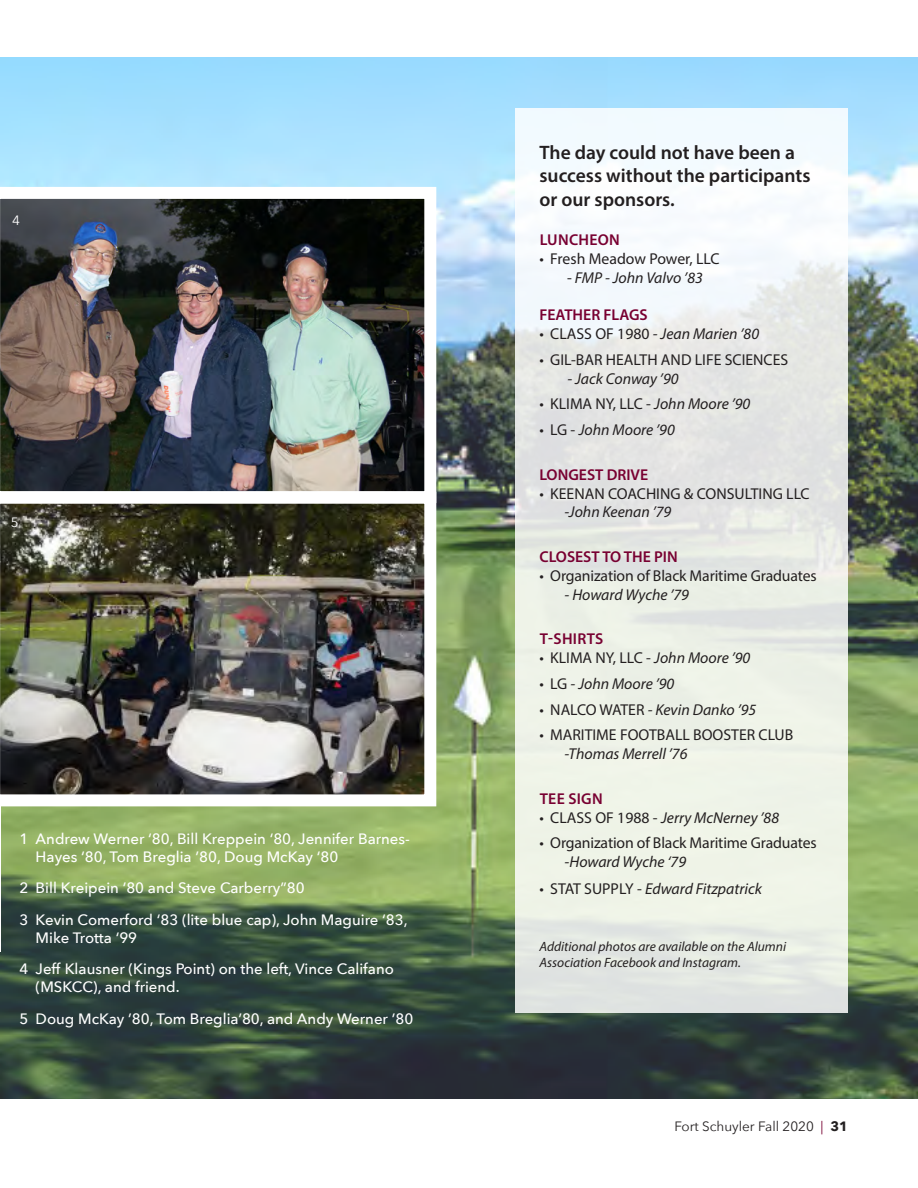
<style>
.page{position:relative;width:918px;height:1188px;background:#fff}
.page>*{position:absolute;margin:0;border:0;box-sizing:border-box;transform-origin:0 0}
.Body_text{font:600 19.5px/23.4px "Myriad Pro";color:#231f20}
.Body_text-2{font:15.75px/18.9px "Myriad Pro";letter-spacing:-.005em;color:#231f20}
.Body_text-3{font:italic 15.75px "Myriad Pro";color:#231f20}
.Questions{font:600 15.75px "Myriad Pro";color:#780031}
.Questions-2{font:600 15.75px "Myriad Pro";letter-spacing:.02em;color:#780031}
.t1{font:500 15px/18px "Avenir Next";color:#fff}
.Body_text-4{font:italic 13.5px/16.2px "Myriad Pro";color:#231f20}
.t2{font:13.5px "Avenir Next";color:#231f20}
.Byline{font:13.5px "Avenir Next";color:#fff}
.s1{font-style:normal}
.s2{font-style:italic}
.s3{color:#780031}
.s4{font-weight:700}
</style>
<div class="page">
<img style="left:0;top:57px;width:918px;height:1042px">
<hr style="left:0;top:314px;width:1px;height:638px;background:#fff">
<img style="left:0;top:503px;width:436px;height:303px">
<img style="left:0;top:187px;width:436px;height:316px">
<svg style="left:515px;top:109px;width:333px;height:904px;fill:#edf2e7"></svg>
<p class="Byline" style="left:12px;top:209px;width:9px">4</p>
<p class="Byline" style="left:11px;top:510px;width:9px">5</p>
<p class="t1" style="left:36px;top:829px;width:376px;text-indent:-16px">1 Andrew Werner ‘80, Bill Kreppein ‘80, Jennifer Barnes-<br>Hayes ‘80, Tom Breglia ’80, Doug McKay ‘80</p>
<p class="t1" style="left:19px;top:879px;width:287px">2 Bill Kreipein ’80 and Steve Carberry”80</p>
<p class="t1" style="left:36px;top:910px;width:374px;text-indent:-16px">3 Kevin Comerford ‘83 (lite blue cap), John Maguire ‘83,<br>Mike Trotta ‘99</p>
<p class="t1" style="left:36px;top:960px;width:360px;text-indent:-16px">4 Jeff Klausner (Kings Point) on the left, Vince Califano (MSKCC), and friend.</p>
<p class="t1" style="left:19px;top:1009px;width:395px">5 Doug McKay ’80, Tom Breglia’80, and Andy Werner ’80</p>
<p class="Body_text" style="left:540px;top:140px;width:273px">The day could not have been a success without the participants or our sponsors.</p>
<p class="Questions-2" style="left:540px;top:229px;width:82px">LUNCHEON</p>
<p class="Body_text-2" style="left:540px;top:249px;width:182px">• Fresh Meadow Power, LLC</p>
<p class="Body_text-3" style="left:567px;top:268px;width:137px"><span class="s1">-</span> FMP - John Valvo ’83</p>
<p class="Questions" style="left:540px;top:305px;width:110px">FEATHER FLAGS</p>
<p class="Body_text-3" style="left:540px;top:324px;width:221px"><span class="s1">• CLASS OF 1980</span> - Jean Marien ’80</p>
<p class="Body_text-2" style="left:540px;top:350px;width:250px">• GIL-BAR HEALTH AND LIFE SCIENCES</p>
<p class="Body_text-3" style="left:568px;top:369px;width:112px">- Jack Conway ’90</p>
<p class="Body_text-2" style="left:540px;top:394px;width:212px">• KLIMA NY, LLC - <span class="s2">John Moore ’90</span></p>
<p class="Body_text-3" style="left:540px;top:420px;width:137px"><span class="s1">• LG -</span> John Moore ’90</p>
<p class="Questions" style="left:540px;top:464px;width:110px">LONGEST DRIVE</p>
<p class="Body_text-2" style="left:565px;top:484px;width:247px;text-indent:-25px">• KEENAN COACHING &amp; CONSULTING LLC <span class="s2">-John Keenan ’79</span></p>
<p class="Questions" style="left:540px;top:547px;width:140px">CLOSEST TO THE PIN</p>
<p class="Body_text-2" style="left:540px;top:566px;width:279px">• Organization of Black Maritime Graduates</p>
<p class="Body_text-3" style="left:565px;top:585px;width:126px">- Howard Wyche ’79</p>
<p class="Questions" style="left:540px;top:629px;width:65px">T-SHIRTS</p>
<p class="Body_text-2" style="left:540px;top:648px;width:212px">• KLIMA NY, LLC - <span class="s2">John Moore ’90</span></p>
<p class="Body_text-3" style="left:540px;top:674px;width:136px"><span class="s1">• LG</span> - John Moore ’90</p>
<p class="Body_text-3" style="left:540px;top:700px;width:218px"><span class="s1">• NALCO WATER</span> - Kevin Danko ’95</p>
<p class="Body_text-2" style="left:565px;top:725px;width:230px;text-indent:-25px">• MARITIME FOOTBALL BOOSTER CLUB <span class="s2">-Thomas Merrell ’76</span></p>
<p class="Questions" style="left:540px;top:788px;width:65px">TEE SIGN</p>
<p class="Body_text-3" style="left:540px;top:808px;width:241px"><span class="s1">• CLASS OF 1988 -</span> Jerry McNerney ’88</p>
<p class="Body_text-2" style="left:565px;top:833px;width:254px;text-indent:-25px">• Organization of Black Maritime Graduates <span class="s2">-Howard Wyche ‘79</span></p>
<p class="Body_text-3" style="left:540px;top:879px;width:224px"><span class="s1">• STAT SUPPLY -</span> Edward Fitzpatrick</p>
<p class="Body_text-4" style="left:540px;top:938px;width:248px">Additional photos are available on the Alumni<br>Association Facebook and Instagram.</p>
<p class="t2" style="left:675px;top:1115px;width:175px">Fort Schuyler Fall 2020 <span class="s3">|</span> <span class="s4">31</span></p>
</div>
